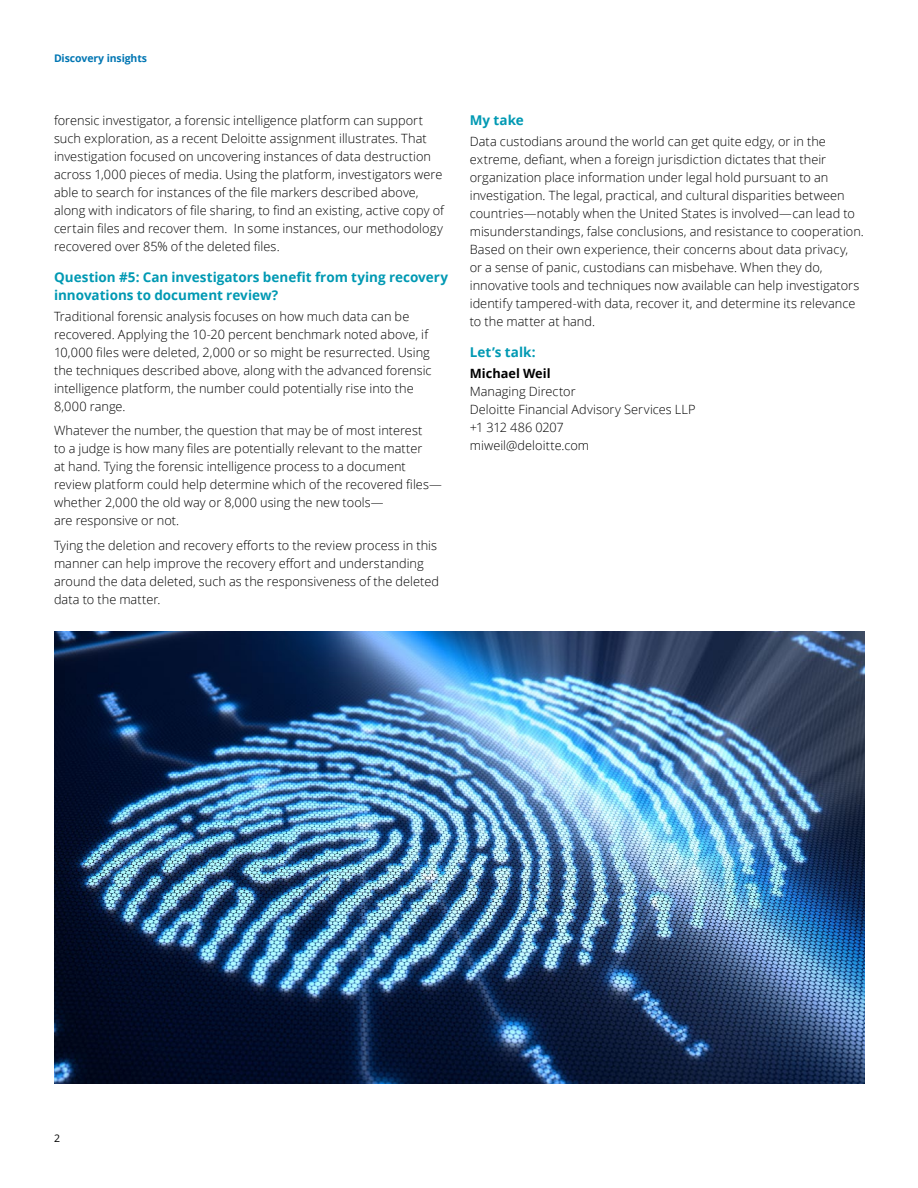
<style>
.page{position:relative;width:918px;height:1188px;background:#fff}
.page>*{position:absolute;margin:0;border:0;box-sizing:border-box;transform-origin:0 0}
.t1{font:700 13.5px/18px "Open Sans";color:#0099b3}
.t2{font:300 12.75px/18px "Open Sans";letter-spacing:.005em;color:#000}
.t3{font:700 12.75px "Open Sans";color:#000}
.t4{font:700 10.5px "Open Sans";letter-spacing:-.01em;color:#0076b3}
.t5{font:10.5px "Open Sans";color:#000}
</style>
<div class="page">
<img style="left:54px;top:631px;width:810px;height:452px">
<p class="t4" style="left:54px;top:51px;width:95px">Discovery insights</p>
<p class="t2" style="left:54px;top:111px;width:391px">forensic investigator, a forensic intelligence platform can support such exploration, as a recent Deloitte assignment illustrates. That investigation focused on uncovering instances of data destruction across 1,000 pieces of media. Using the platform, investigators were able to search for instances of the file markers described above, along with indicators of file sharing, to find an existing, active copy of certain files and recover them. In some instances, our methodology recovered over 85% of the deleted files.</p>
<p class="t1" style="left:54px;top:268px;width:396px">Question #5: Can investigators benefit from tying recovery innovations to document review?</p>
<p class="t2" style="left:54px;top:307px;width:379px">Traditional forensic analysis focuses on how much data can be recovered. Applying the 10-20 percent benchmark noted above, if 10,000 files were deleted, 2,000 or so might be resurrected. Using the techniques described above, along with the advanced forensic intelligence platform, the number could potentially rise into the 8,000 range.</p>
<p class="t2" style="left:54px;top:421px;width:389px">Whatever the number, the question that may be of most interest<br>to a judge is how many files are potentially relevant to the matter<br>at hand. Tying the forensic intelligence process to a document review platform could help determine which of the recovered files— whether 2,000 the old way or 8,000 using the new tools—<br>are responsive or not.</p>
<p class="t2" style="left:54px;top:536px;width:387px">Tying the deletion and recovery efforts to the review process in this manner can help improve the recovery effort and understanding around the data deleted, such as the responsiveness of the deleted data to the matter.</p>
<p class="t1" style="left:470px;top:111px;width:55px">My take</p>
<p class="t2" style="left:470px;top:132px;width:396px">Data custodians around the world can get quite edgy, or in the extreme, defiant, when a foreign jurisdiction dictates that their organization place information under legal hold pursuant to an investigation. The legal, practical, and cultural disparities between countries—notably when the United States is involved—can lead to misunderstandings, false conclusions, and resistance to cooperation.<br>Based on their own experience, their concerns about data privacy,<br>or a sense of panic, custodians can misbehave. When they do, innovative tools and techniques now available can help investigators identify tampered-with data, recover it, and determine its relevance to the matter at hand.</p>
<p class="t1" style="left:470px;top:343px;width:67px">Let’s talk:</p>
<p class="t3" style="left:470px;top:364px;width:82px">Michael Weil</p>
<p class="t2" style="left:470px;top:382px;width:227px">Managing Director<br>Deloitte Financial Advisory Services LLP +1 312 486 0207<br>miweil@deloitte.com</p>
<p class="t5" style="left:54px;top:1131px;width:8px">2</p>
</div>
